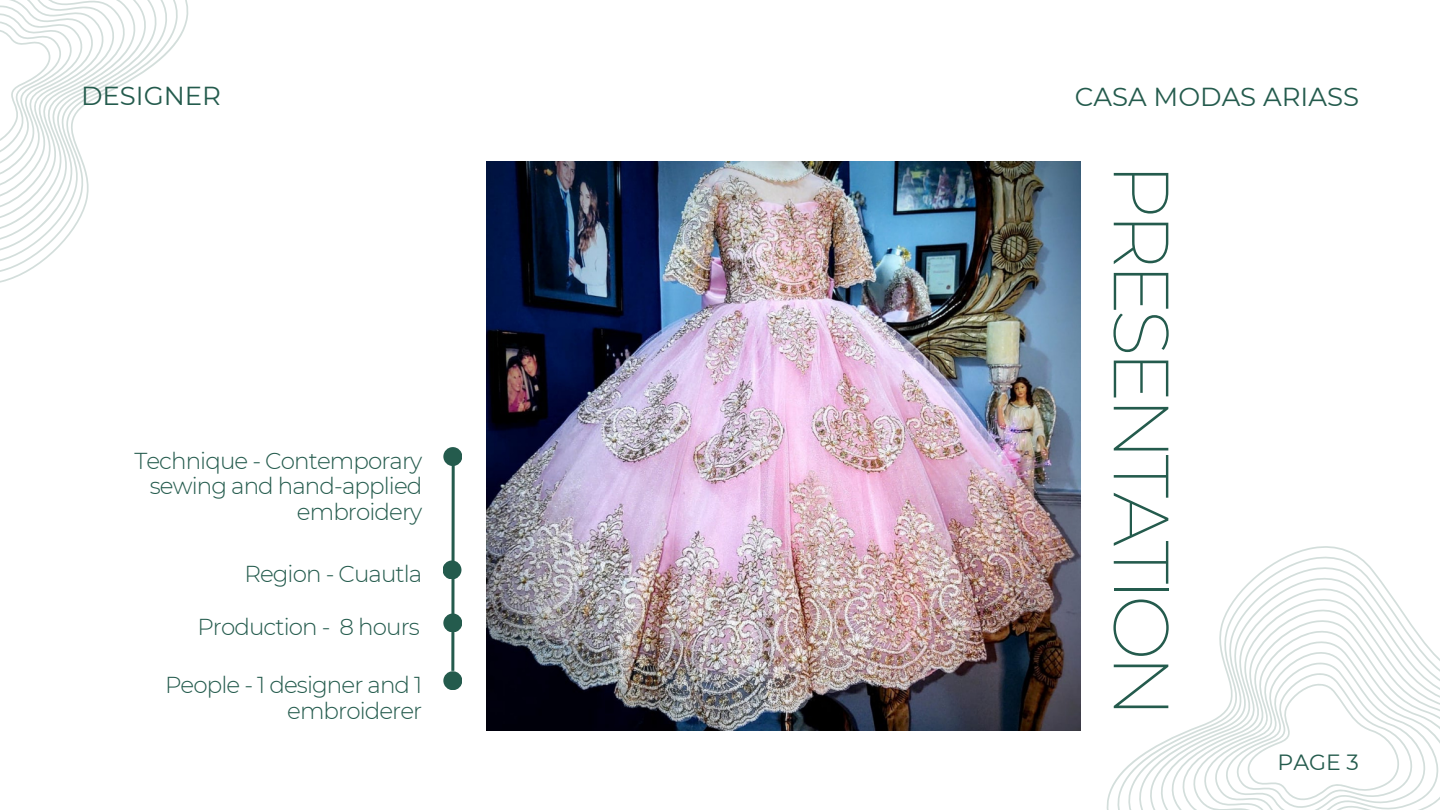
<style>
.page{position:relative;width:1440px;height:810px;background:#fff}
.page>*{position:absolute;margin:0;border:0;box-sizing:border-box;transform-origin:0 0}
.t1{font:200 78px "Montserrat";letter-spacing:-.075em;color:#245b4d}
.t2{font:26px "Montserrat";color:#245b4d}
.t3{font:300 23px/25.5px "Montserrat";letter-spacing:-.04em;color:#245b4d;text-align:right}
.t4{font:22px "Montserrat";color:#245b4d}
</style>
<div class="page">
<svg style="left:450px;top:466px;width:6px;height:205px"></svg>
<div style="left:443px;top:447px;width:19px;height:19px;background:#245b4d;border-radius:50%"></div>
<div style="left:443px;top:560px;width:18px;height:19px;background:#245b4d;border-radius:50%"></div>
<div style="left:443px;top:614px;width:19px;height:18px;background:#245b4d;border-radius:50%"></div>
<div style="left:443px;top:671px;width:19px;height:19px;background:#245b4d;border-radius:50%"></div>
<img style="left:487px;top:162px;width:594px;height:569px">
<svg style="left:1037px;top:486px;width:403px;height:324px"></svg>
<svg style="left:0;top:0;width:189px;height:283px"></svg>
<p class="t2" style="left:81px;top:80px;width:142px">DESIGNER</p>
<p class="t3" style="left:134px;top:448px;width:289px">Technique - Contemporary sewing and hand-applied embroidery</p>
<p class="t3" style="left:244px;top:561px;width:180px">Region - Cuautla</p>
<p class="t3" style="left:197px;top:614px;width:224px">Production - 8 hours</p>
<p class="t3" style="left:165px;top:672px;width:259px">People - 1 designer and 1 embroiderer</p>
<p class="t2" style="left:1075px;top:81px;width:286px">CASA MODAS ARIASS</p>
<p class="t1" style="left:1189px;top:163px;width:557px;rotate:90deg">PRESENTATION</p>
<p class="t4" style="left:1278px;top:748px;width:83px">PAGE 3</p>
</div>
